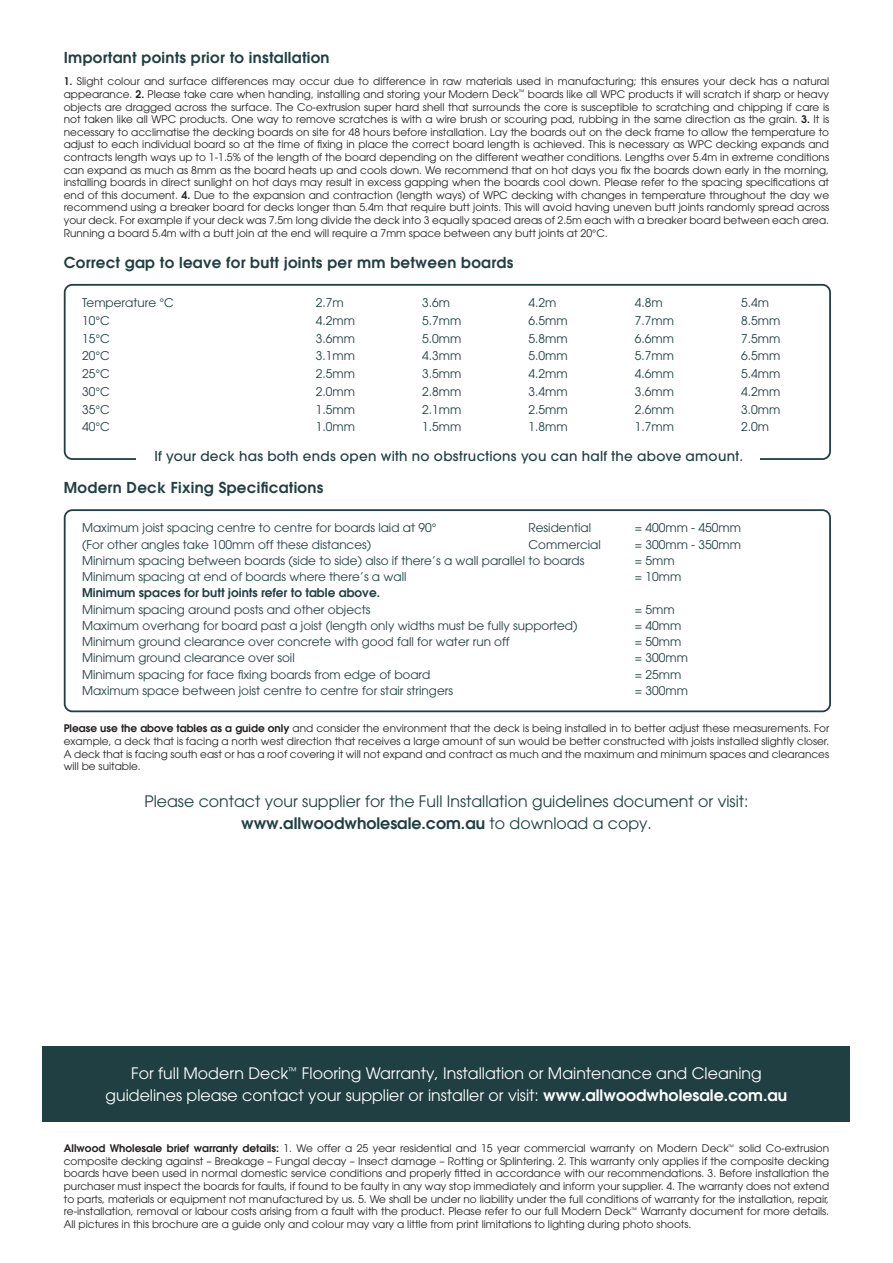
<style>
.page{position:relative;width:893px;height:1263px;background:#fff}
.page>*{position:absolute;margin:0;border:0;box-sizing:border-box;transform-origin:0 0}
.t1{font:15.75px/22px "Avant Garde";color:#fff;text-align:center}
.t2{font:15.75px "Avant Garde";color:#203f42}
.t3{font:600 15.75px "Avant Garde";color:#203f42}
.t4{font:600 15px "Avant Garde";letter-spacing:.02em;color:#203f42}
.t5{font:500 13.5px "Avant Garde";letter-spacing:.02em;color:#203f42}
.t6{font:12px "Avant Garde";color:#203f42}
.t7{font:600 12px "Avant Garde";color:#203f42}
.t8{font:10.5px/12.6px "Avant Garde";color:#231f20;text-align:justify}
.s1{font-weight:600}
.s2{font-weight:400}
</style>
<div class="page">
<div style="left:43px;top:1047px;width:807px;height:75px;background:#203f42"></div>
<div style="left:64px;top:284px;width:767px;height:176px;border:2px solid #203f42;border-radius:8px"></div>
<div style="left:136px;top:450px;width:624px;height:33px;background:#fff"></div>
<div style="left:64px;top:509px;width:767px;height:203px;border:2px solid #203f42;border-radius:8px"></div>
<p class="t4" style="left:64px;top:48px;width:267px">Important points prior to installation</p>
<p class="t8" style="left:64px;top:75px;width:767px"><span class="s1">1.</span> Slight colour and surface differences may occur due to difference in raw materials used in manufacturing; this ensures your deck has a natural appearance. <span class="s1">2.</span> Please take care when handing, installing and storing your Modern Deck<sup>™</sup> boards like all WPC products it will scratch if sharp or heavy objects are dragged across the surface. The Co-extrusion super hard shell that surrounds the core is susceptible to scratching and chipping if care is not taken like all WPC products. One way to remove scratches is with a wire brush or scouring pad, rubbing in the same direction as the grain. <span class="s1">3.</span> It is necessary to acclimatise the decking boards on site for 48 hours before installation. Lay the boards out on the deck frame to allow the temperature to adjust to each individual board so at the time of fixing in place the correct board length is achieved. This is necessary as WPC decking expands and contracts length ways up to 1-1.5% of the length of the board depending on the different weather conditions. Lengths over 5.4m in extreme conditions can expand as much as 8mm as the board heats up and cools down. We recommend that on hot days you fix the boards down early in the morning, installing boards in direct sunlight on hot days may result in excess gapping when the boards cool down. Please refer to the spacing specifications at end of this document. <span class="s1">4.</span> Due to the expansion and contraction (length ways) of WPC decking with changes in temperature throughout the day we recommend using a breaker board for decks longer than 5.4m that require butt joints. This will avoid having uneven butt joints randomly spread across your deck. For example if your deck was 7.5m long divide the deck into 3 equally spaced areas of 2.5m each with a breaker board between each area.<br>Running a board 5.4m with a butt join at the end will require a 7mm space between any butt joints at 20°C.</p>
<p class="t4" style="left:64px;top:253px;width:451px">Correct gap to leave for butt joints per mm between boards</p>
<p class="t6" style="left:82px;top:296px;width:93px">Temperature °C</p>
<p class="t6" style="left:316px;top:296px;width:29px">2.7m</p>
<p class="t6" style="left:422px;top:296px;width:29px">3.6m</p>
<p class="t6" style="left:528px;top:296px;width:29px">4.2m</p>
<p class="t6" style="left:635px;top:296px;width:29px">4.8m</p>
<p class="t6" style="left:741px;top:296px;width:29px">5.4m</p>
<p class="t6" style="left:82px;top:313px;width:29px">10°C</p>
<p class="t6" style="left:316px;top:313px;width:41px">4.2mm</p>
<p class="t6" style="left:422px;top:313px;width:41px">5.7mm</p>
<p class="t6" style="left:528px;top:313px;width:41px">6.5mm</p>
<p class="t6" style="left:635px;top:313px;width:41px">7.7mm</p>
<p class="t6" style="left:741px;top:313px;width:41px">8.5mm</p>
<p class="t6" style="left:82px;top:331px;width:29px">15°C</p>
<p class="t6" style="left:316px;top:331px;width:41px">3.6mm</p>
<p class="t6" style="left:422px;top:331px;width:41px">5.0mm</p>
<p class="t6" style="left:528px;top:331px;width:41px">5.8mm</p>
<p class="t6" style="left:635px;top:331px;width:41px">6.6mm</p>
<p class="t6" style="left:741px;top:331px;width:41px">7.5mm</p>
<p class="t6" style="left:82px;top:349px;width:29px">20°C</p>
<p class="t6" style="left:316px;top:349px;width:41px">3.1mm</p>
<p class="t6" style="left:422px;top:349px;width:41px">4.3mm</p>
<p class="t6" style="left:528px;top:349px;width:41px">5.0mm</p>
<p class="t6" style="left:635px;top:349px;width:41px">5.7mm</p>
<p class="t6" style="left:741px;top:349px;width:41px">6.5mm</p>
<p class="t6" style="left:82px;top:367px;width:29px">25°C</p>
<p class="t6" style="left:316px;top:367px;width:41px">2.5mm</p>
<p class="t6" style="left:422px;top:367px;width:41px">3.5mm</p>
<p class="t6" style="left:528px;top:367px;width:41px">4.2mm</p>
<p class="t6" style="left:635px;top:367px;width:41px">4.6mm</p>
<p class="t6" style="left:741px;top:367px;width:41px">5.4mm</p>
<p class="t6" style="left:82px;top:384px;width:29px">30°C</p>
<p class="t6" style="left:316px;top:384px;width:41px">2.0mm</p>
<p class="t6" style="left:422px;top:384px;width:41px">2.8mm</p>
<p class="t6" style="left:528px;top:384px;width:41px">3.4mm</p>
<p class="t6" style="left:635px;top:384px;width:41px">3.6mm</p>
<p class="t6" style="left:741px;top:384px;width:41px">4.2mm</p>
<p class="t6" style="left:82px;top:402px;width:29px">35°C</p>
<p class="t6" style="left:316px;top:402px;width:41px">1.5mm</p>
<p class="t6" style="left:422px;top:402px;width:41px">2.1mm</p>
<p class="t6" style="left:528px;top:402px;width:41px">2.5mm</p>
<p class="t6" style="left:635px;top:402px;width:41px">2.6mm</p>
<p class="t6" style="left:741px;top:402px;width:41px">3.0mm</p>
<p class="t6" style="left:82px;top:420px;width:29px">40°C</p>
<p class="t6" style="left:316px;top:420px;width:41px">1.0mm</p>
<p class="t6" style="left:422px;top:420px;width:41px">1.5mm</p>
<p class="t6" style="left:528px;top:420px;width:41px">1.8mm</p>
<p class="t6" style="left:635px;top:420px;width:41px">1.7mm</p>
<p class="t6" style="left:741px;top:420px;width:29px">2.0m</p>
<p class="t5" style="left:154px;top:448px;width:590px">If your deck has both ends open with no obstructions you can half the above amount.</p>
<p class="t4" style="left:64px;top:478px;width:261px">Modern Deck Fixing Specifications</p>
<p class="t6" style="left:82px;top:521px;width:356px">Maximum joist spacing centre to centre for boards laid at 90°</p>
<p class="t6" style="left:529px;top:521px;width:64px">Residential</p>
<p class="t6" style="left:635px;top:521px;width:108px">= 400mm - 450mm</p>
<p class="t6" style="left:82px;top:537px;width:291px">(For other angles take 100mm off these distances)</p>
<p class="t6" style="left:529px;top:537px;width:74px">Commercial</p>
<p class="t6" style="left:635px;top:537px;width:108px">= 300mm - 350mm</p>
<p class="t6" style="left:82px;top:553px;width:504px">Minimum spacing between boards (side to side) also if there’s a wall parallel to boards</p>
<p class="t6" style="left:635px;top:553px;width:41px">= 5mm</p>
<p class="t6" style="left:82px;top:570px;width:326px">Minimum spacing at end of boards where there’s a wall</p>
<p class="t6" style="left:635px;top:570px;width:48px">= 10mm</p>
<p class="t7" style="left:82px;top:585px;width:299px">Minimum spaces for butt joints refer to table above.</p>
<p class="t6" style="left:82px;top:602px;width:290px">Minimum spacing around posts and other objects</p>
<p class="t6" style="left:635px;top:602px;width:41px">= 5mm</p>
<p class="t6" style="left:82px;top:618px;width:497px">Maximum overhang for board past a joist (length only widths must be fully supported)</p>
<p class="t6" style="left:635px;top:618px;width:48px">= 40mm</p>
<p class="t6" style="left:82px;top:635px;width:429px">Minimum ground clearance over concrete with good fall for water run off</p>
<p class="t6" style="left:635px;top:635px;width:48px">= 50mm</p>
<p class="t6" style="left:82px;top:651px;width:214px">Minimum ground clearance over soil</p>
<p class="t6" style="left:635px;top:651px;width:55px">= 300mm</p>
<p class="t6" style="left:82px;top:667px;width:350px">Minimum spacing for face fixing boards from edge of board</p>
<p class="t6" style="left:635px;top:667px;width:48px">= 25mm</p>
<p class="t6" style="left:82px;top:683px;width:373px">Maximum space between joist centre to centre for stair stringers</p>
<p class="t6" style="left:635px;top:683px;width:55px">= 300mm</p>
<p class="t8" style="left:64px;top:722px;width:767px"><span class="s1">Please use the above tables as a guide only</span> and consider the environment that the deck is being installed in to better adjust these measurements. For example, a deck that is facing a north west direction that receives a large amount of sun would be better constructed with joists installed slightly closer.<br>A deck that is facing south east or has a roof covering it will not expand and contract as much and the maximum and minimum spaces and clearances will be suitable.</p>
<p class="t2" style="left:144px;top:792px;width:605px">Please contact your supplier for the Full Installation guidelines document or visit:</p>
<p class="t3" style="left:241px;top:813px;width:412px">www.allwoodwholesale.com.au <span class="s2">to download a copy.</span></p>
<p class="t1" style="left:106px;top:1062px;width:683px">For full Modern Deck<sup>™</sup> Flooring Warranty, Installation or Maintenance and Cleaning guidelines please contact your supplier or installer or visit: <span class="s1">www.allwoodwholesale.com.au</span></p>
<p class="t8" style="left:64px;top:1142px;width:767px"><span class="s1">Allwood Wholesale brief warranty details:</span> 1. We offer a 25 year residential and 15 year commercial warranty on Modern Deck<sup>™</sup> solid Co-extrusion composite decking against – Breakage – Fungal decay – Insect damage – Rotting or Splintering. 2. This warranty only applies if the composite decking boards have been used in normal domestic service conditions and properly fitted in accordance with our recommendations. 3. Before installation the purchaser must inspect the boards for faults, if found to be faulty in any way stop immediately and inform your supplier. 4. The warranty does not extend to parts, materials or equipment not manufactured by us. 5. We shall be under no liability under the full conditions of warranty for the installation, repair, re-installation, removal or labour costs arising from a fault with the product. Please refer to our full Modern Deck<sup>™</sup> Warranty document for more details.<br>All pictures in this brochure are a guide only and colour may vary a little from print limitations to lighting during photo shoots.</p>
</div>
